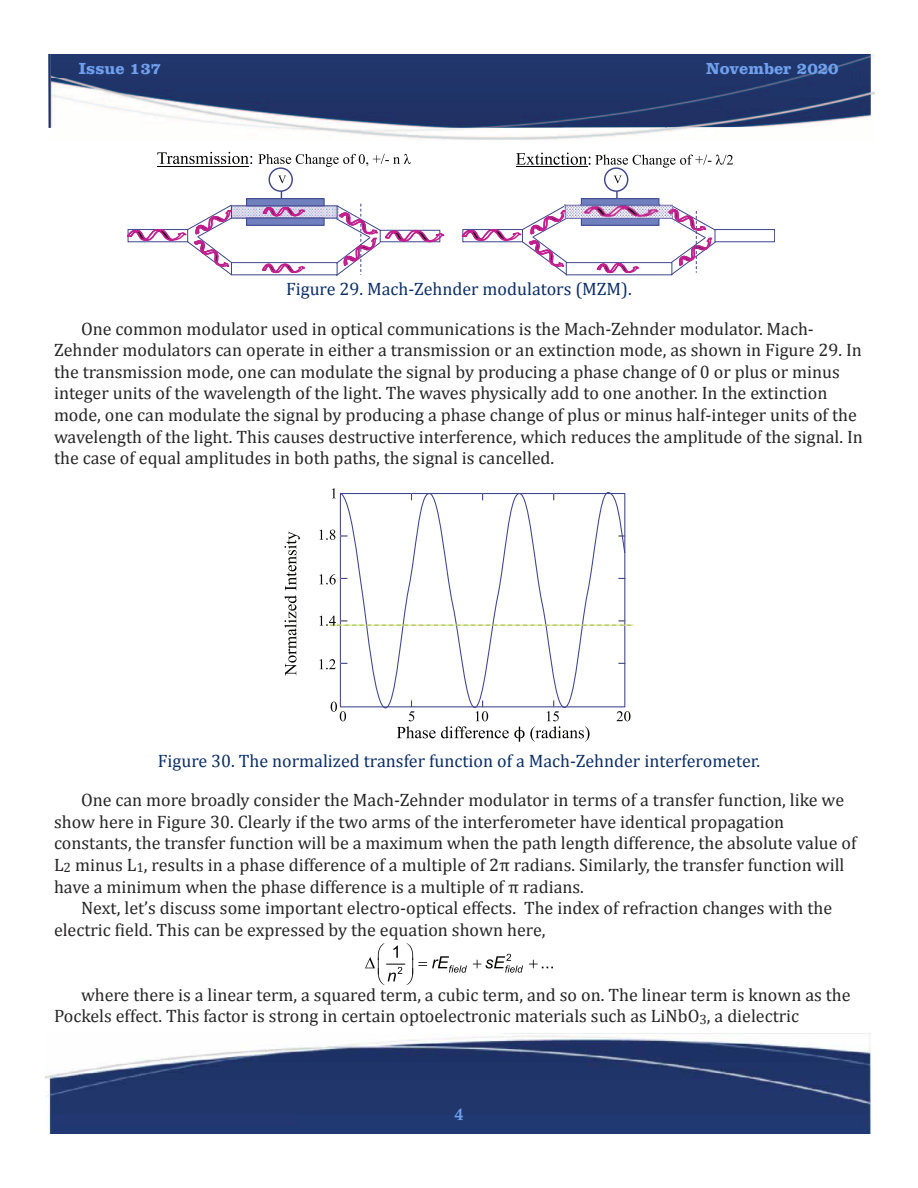
<style>
.page{position:relative;width:918px;height:1188px;background:#fff}
.page>*{position:absolute;margin:0;border:0;box-sizing:border-box;transform-origin:0 0}
.t1{font:18px/21.6px "Cambria";color:#272526}
.t2{font:18px "Cambria";color:#0b2e67}
.t3{font:700 16.5px "Clarendon BT";color:#6fa0ef}
.t4{font:700 16.5px "Calisto";color:#6fa0ef}
</style>
<div class="page">
<img style="left:48px;top:54px;width:3px;height:74px">
<img style="left:871px;top:54px;width:4px;height:41px">
<img style="left:279px;top:128px;width:413px;height:12px">
<img style="left:51px;top:54px;width:820px;height:74px">
<img style="left:45px;top:1034px;width:825px;height:100px">
<svg style="left:258px;top:154px;width:153px;height:13px"></svg>
<div style="left:715px;top:229px;width:60px;height:13px;border:1px solid #3f458c"></div>
<svg style="left:461px;top:152px;width:272px;height:124px"></svg>
<img style="left:252px;top:207px;width:83px;height:9px">
<img style="left:565px;top:205px;width:108px;height:13px">
<div style="left:231px;top:205px;width:106px;height:13px;border:1px solid #3f458c"></div>
<div style="left:231px;top:262px;width:106px;height:13px;border:1px solid #3f458c"></div>
<div style="left:247px;top:199px;width:77px;height:7px;background:#7080bf"></div>
<div style="left:246px;top:198px;width:79px;height:8px;border:1px solid #3f458c"></div>
<div style="left:247px;top:218px;width:77px;height:7px;background:#7080bf"></div>
<div style="left:246px;top:218px;width:79px;height:8px;border:1px solid #3f458c"></div>
<svg style="left:269px;top:168px;width:23px;height:23px"></svg>
<div style="left:269px;top:167px;width:24px;height:25px;border:1px solid #3f458c;border-radius:50%"></div>
<svg style="left:278px;top:176px;width:8px;height:7px"></svg>
<svg style="left:127px;top:151px;width:125px;height:125px"></svg>
<svg style="left:261px;top:206px;width:48px;height:12px"></svg>
<svg style="left:260px;top:263px;width:49px;height:11px"></svg>
<svg style="left:335px;top:203px;width:110px;height:73px"></svg>
<svg style="left:339px;top:492px;width:287px;height:216px"></svg>
<svg style="left:332px;top:488px;width:3px;height:10px"></svg>
<svg style="left:319px;top:530px;width:28px;height:10px"></svg>
<svg style="left:319px;top:574px;width:28px;height:10px"></svg>
<svg style="left:319px;top:616px;width:315px;height:10px"></svg>
<svg style="left:319px;top:659px;width:28px;height:10px"></svg>
<svg style="left:616px;top:711px;width:15px;height:10px"></svg>
<svg style="left:331px;top:700px;width:259px;height:42px"></svg>
<svg style="left:284px;top:532px;width:16px;height:144px"></svg>
<svg style="left:529px;top:960px;width:24px;height:8px"></svg>
<svg style="left:365px;top:943px;width:158px;height:42px"></svg>
<p class="t3" style="left:79px;top:62px;width:84px">Issue 137</p>
<p class="t3" style="left:706px;top:62px;width:134px">November 2020</p>
<p class="t2" style="left:286px;top:278px;width:347px">Figure 29. Mach-Zehnder modulators (MZM).</p>
<p class="t1" style="left:54px;top:317px;width:810px;text-indent:27px">One common modulator used in optical communications is the Mach-Zehnder modulator. Mach-Zehnder modulators can operate in either a transmission or an extinction mode, as shown in Figure 29. In the transmission mode, one can modulate the signal by producing a phase change of 0 or plus or minus integer units of the wavelength of the light. The waves physically add to one another. In the extinction mode, one can modulate the signal by producing a phase change of plus or minus half-integer units of the wavelength of the light. This causes destructive interference, which reduces the amplitude of the signal. In the case of equal amplitudes in both paths, the signal is cancelled.</p>
<p class="t2" style="left:158px;top:749px;width:604px">Figure 30. The normalized transfer function of a Mach-Zehnder interferometer.</p>
<p class="t1" style="left:54px;top:789px;width:804px;text-indent:27px">One can more broadly consider the Mach-Zehnder modulator in terms of a transfer function, like we show here in Figure 30. Clearly if the two arms of the interferometer have identical propagation constants, the transfer function will be a maximum when the path length difference, the absolute value of L<sub>2</sub> minus L<sub>1</sub>, results in a phase difference of a multiple of 2π radians. Similarly, the transfer function will have a minimum when the phase difference is a multiple of π radians.</p>
<p class="t1" style="left:54px;top:897px;width:780px;text-indent:27px">Next, let’s discuss some important electro-optical effects. The index of refraction changes with the electric field. This can be expressed by the equation shown here,</p>
<p class="t1" style="left:54px;top:983px;width:798px;text-indent:27px">where there is a linear term, a squared term, a cubic term, and so on. The linear term is known as the<br>Pockels effect. This factor is strong in certain optoelectronic materials such as LiNbO<sub>3</sub>, a dielectric</p>
<p class="t4" style="left:455px;top:1108px;width:10px">4</p>
</div>
